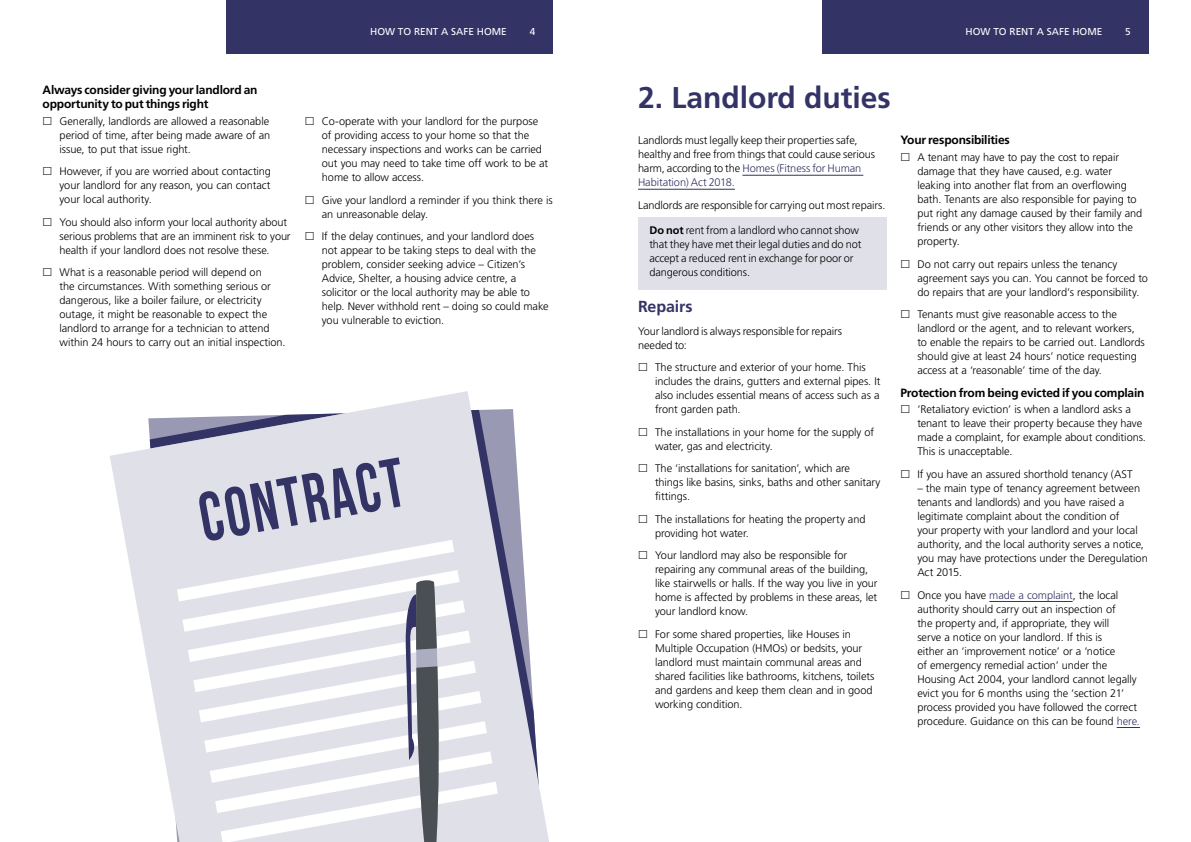
<style>
.page{position:relative;width:1191px;height:842px;background:#fff}
.page>*{position:absolute;margin:0;border:0;box-sizing:border-box;transform-origin:0 0}
.t1{font:700 30px "Frutiger LT Std";color:#336}
.t2{font:700 16px "Frutiger LT Std";letter-spacing:-.01em;color:#336}
.t3{font:700 12px/14px "Frutiger LT Std";letter-spacing:-.015em;color:#000}
.t4{font:300 11px/14px "Frutiger LT Std";letter-spacing:-.005em;color:#000}
.t5{font:10px "Frutiger LT Std";color:#fff}
.s1{color:#336}
.s2{font-weight:700}
</style>
<div class="page">
<div style="left:227px;top:0;width:326px;height:54px;background:#336"></div>
<svg style="left:110px;top:391px;width:439px;height:451px"></svg>
<svg style="left:150px;top:410px;width:389px;height:432px"></svg>
<div style="left:822px;top:0;width:326px;height:54px;background:#336"></div>
<hr style="left:742px;top:175px;width:121px;height:1px;background:#336">
<hr style="left:638px;top:189px;width:97px;height:1px;background:#336">
<div style="left:638px;top:217px;width:248px;height:73px;background:#e0e0e8"></div>
<hr style="left:989px;top:601px;width:83px;height:1px;background:#336">
<svg style="left:1116px;top:727px;width:24px;height:1px"></svg>
<p class="t3" style="left:43px;top:83px;width:216px">Always consider giving your landlord an opportunity to put things right</p>
<p class="t4" style="left:60px;top:114px;width:212px;text-align:justify">Generally, landlords are allowed a reasonable period of time, after being made aware of an issue, to put that issue right.</p>
<p class="t4" style="left:60px;top:165px;width:213px;text-align:justify">However, if you are worried about contacting your landlord for any reason, you can contact your local authority.</p>
<p class="t4" style="left:60px;top:215px;width:232px">You should also inform your local authority about serious problems that are an imminent risk to your health if your landlord does not resolve these.</p>
<p class="t4" style="left:60px;top:266px;width:227px">What is a reasonable period will depend on<br>the circumstances. With something serious or dangerous, like a boiler failure, or electricity outage, it might be reasonable to expect the landlord to arrange for a technician to attend within 24 hours to carry out an initial inspection.</p>
<p class="t5" style="left:370px;top:26px;width:138px">HOW TO RENT A SAFE HOME</p>
<p class="t5" style="left:529px;top:26px;width:7px">4</p>
<p class="t4" style="left:322px;top:115px;width:228px">Co-operate with your landlord for the purpose of providing access to your home so that the necessary inspections and works can be carried out you may need to take time off work to be at home to allow access.</p>
<p class="t4" style="left:322px;top:193px;width:232px">Give your landlord a reminder if you think there is an unreasonable delay.</p>
<p class="t4" style="left:322px;top:230px;width:228px">If the delay continues, and your landlord does not appear to be taking steps to deal with the problem, consider seeking advice – Citizen’s Advice, Shelter, a housing advice centre, a solicitor or the local authority may be able to help. Never withhold rent – doing so could make you vulnerable to eviction.</p>
<p class="t5" style="left:965px;top:26px;width:138px">HOW TO RENT A SAFE HOME</p>
<p class="t5" style="left:1125px;top:26px;width:7px">5</p>
<h1 class="t1" style="left:638px;top:79px;width:254px">2. Landlord duties</h1>
<p class="t4" style="left:638px;top:134px;width:238px">Landlords must legally keep their properties safe, healthy and free from things that could cause serious harm, according to the <span class="s1">Homes (Fitness for Human Habitation) Act 2018.</span></p>
<p class="t4" style="left:638px;top:198px;width:249px">Landlords are responsible for carrying out most repairs.</p>
<p class="t4" style="left:649px;top:223px;width:213px"><span class="s2">Do not</span> rent from a landlord who cannot show that they have met their legal duties and do not accept a reduced rent in exchange for poor or dangerous conditions.</p>
<h2 class="t2" style="left:638px;top:297px;width:56px">Repairs</h2>
<p class="t4" style="left:638px;top:324px;width:205px">Your landlord is always responsible for repairs needed to:</p>
<p class="t4" style="left:655px;top:361px;width:227px">The structure and exterior of your home. This includes the drains, gutters and external pipes. It also includes essential means of access such as a front garden path.</p>
<p class="t4" style="left:655px;top:425px;width:221px">The installations in your home for the supply of water, gas and electricity.</p>
<p class="t4" style="left:655px;top:462px;width:227px">The ‘installations for sanitation’, which are things like basins, sinks, baths and other sanitary fittings.</p>
<p class="t4" style="left:655px;top:512px;width:212px">The installations for heating the property and providing hot water.</p>
<p class="t4" style="left:655px;top:549px;width:224px">Your landlord may also be responsible for repairing any communal areas of the building, like stairwells or halls. If the way you live in your home is affected by problems in these areas, let your landlord know.</p>
<p class="t4" style="left:655px;top:627px;width:221px">For some shared properties, like Houses in Multiple Occupation (HMOs) or bedsits, your landlord must maintain communal areas and shared facilities like bathrooms, kitchens, toilets and gardens and keep them clean and in good working condition.</p>
<p class="t3" style="left:900px;top:133px;width:111px">Your responsibilities</p>
<p class="t4" style="left:917px;top:150px;width:226px">A tenant may have to pay the cost to repair damage that they have caused, e.g. water leaking into another flat from an overflowing bath. Tenants are also responsible for paying to put right any damage caused by their family and friends or any other visitors they allow into the property.</p>
<p class="t4" style="left:917px;top:257px;width:232px">Do not carry out repairs unless the tenancy agreement says you can. You cannot be forced to do repairs that are your landlord’s responsibility.</p>
<p class="t4" style="left:917px;top:307px;width:229px">Tenants must give reasonable access to the landlord or the agent, and to relevant workers, to enable the repairs to be carried out. Landlords should give at least 24 hours’ notice requesting access at a ‘reasonable’ time of the day.</p>
<p class="t3" style="left:900px;top:385px;width:246px">Protection from being evicted if you complain</p>
<p class="t4" style="left:917px;top:403px;width:230px">‘Retaliatory eviction’ is when a landlord asks a tenant to leave their property because they have made a complaint, for example about conditions.<br>This is unacceptable.</p>
<p class="t4" style="left:917px;top:467px;width:217px">If you have an assured shorthold tenancy (AST</p>
<p class="t4" style="left:917px;top:481px;width:232px">– the main type of tenancy agreement between tenants and landlords) and you have raised a legitimate complaint about the condition of<br>your property with your landlord and your local authority, and the local authority serves a notice, you may have protections under the Deregulation Act 2015.</p>
<p class="t4" style="left:917px;top:588px;width:224px">Once you have <span class="s1">made a complaint</span>, the local authority should carry out an inspection of<br>the property and, if appropriate, they will<br>serve a notice on your landlord. If this is<br>either an ‘improvement notice’ or a ‘notice<br>of emergency remedial action’ under the Housing Act 2004, your landlord cannot legally evict you for 6 months using the ‘section 21’ process provided you have followed the correct procedure. Guidance on this can be found <span class="s1">here.</span></p>
</div>
